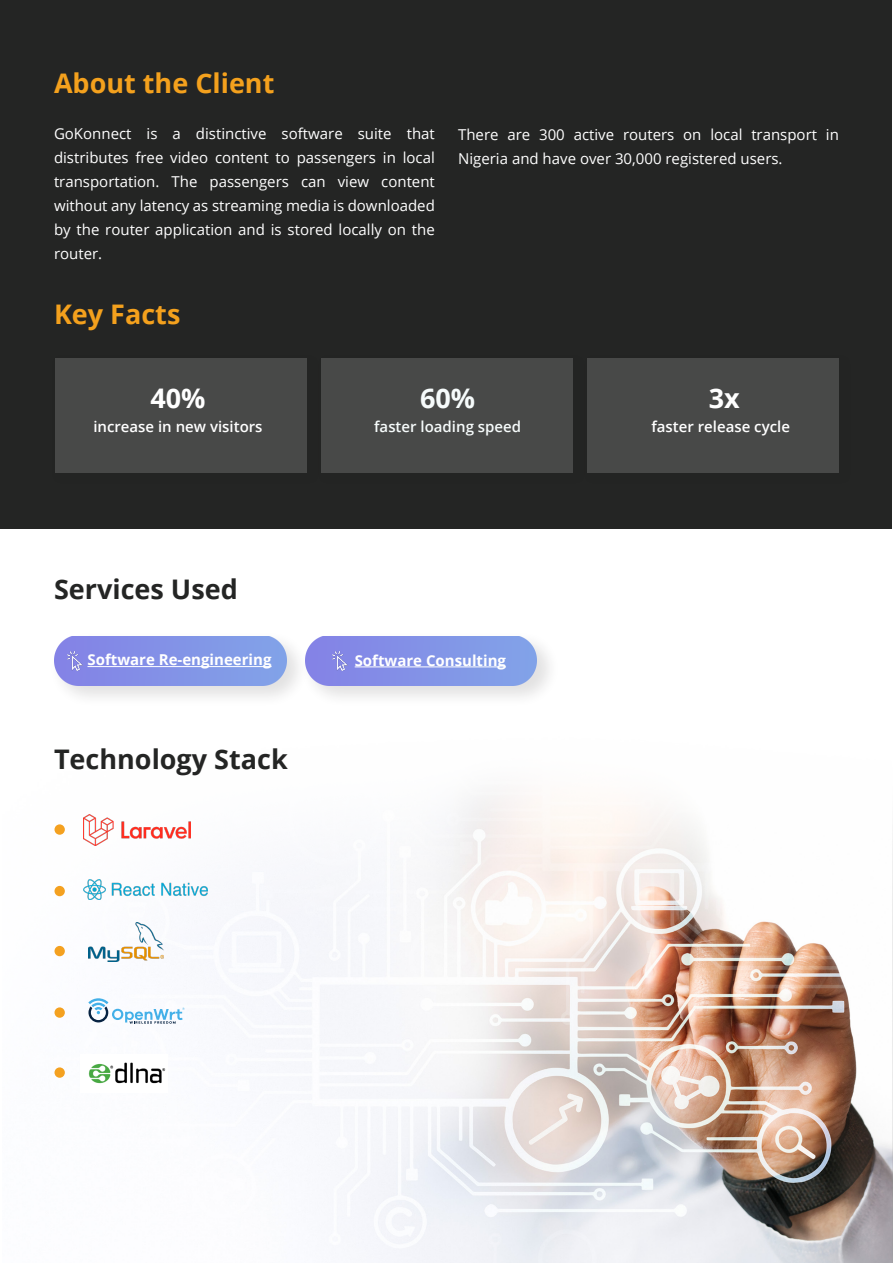
<style>
.page{position:relative;width:893px;height:1263px;background:#fff}
.page>*{position:absolute;margin:0;border:0;box-sizing:border-box;transform-origin:0 0}
.t1{font:700 27px "Open Sans";color:#242524}
.t2{font:700 27px "Open Sans";color:#f4a11d}
.t3{font:700 27px "Open Sans";color:#fff}
.t4{font:700 27px "Open Sans";color:#f6fbfb}
.t5{font:15px/24px "Open Sans";color:#fff;text-align:justify}
.t6{font:700 15px "Open Sans";color:#fff}
.t7{font:600 15px "Open Sans";color:#fff}
.t8{font:600 15px "Open Sans";color:#f6fbfb}
</style>
<div class="page">
<div style="left:1px;top:1px;width:891px;height:528px;background:#242524"></div>
<img style="left:54px;top:795px;width:839px;height:468px">
<div style="left:51px;top:354px;width:268px;height:131px;background:#231f20"></div>
<div style="left:55px;top:358px;width:252px;height:114px;background:#484948"></div>
<div style="left:317px;top:354px;width:268px;height:131px;background:#231f20"></div>
<div style="left:321px;top:358px;width:252px;height:114px;background:#484948"></div>
<div style="left:583px;top:354px;width:269px;height:131px;background:#231f20"></div>
<div style="left:587px;top:358px;width:252px;height:114px;background:#484948"></div>
<div style="left:55px;top:824px;width:10px;height:11px;background:#f4a120;border-radius:50%"></div>
<div style="left:55px;top:886px;width:10px;height:10px;background:#f4a120;border-radius:50%"></div>
<div style="left:55px;top:946px;width:10px;height:10px;background:#f4a120;border-radius:50%"></div>
<div style="left:55px;top:1007px;width:10px;height:11px;background:#f4a120;border-radius:50%"></div>
<div style="left:55px;top:1067px;width:10px;height:11px;background:#f4a120;border-radius:50%"></div>
<div style="left:49px;top:630px;width:260px;height:78px;background:#231f20;opacity:.13"></div>
<img style="left:55px;top:637px;width:231px;height:48px">
<div style="left:299px;top:630px;width:261px;height:78px;background:#231f20;opacity:.13"></div>
<img style="left:305px;top:637px;width:232px;height:48px">
<hr style="left:88px;top:666px;width:184px;height:1px;background:#fff">
<hr style="left:355px;top:666px;width:151px;height:1px;background:#fff">
<img style="left:68px;top:652px;width:15px;height:18px">
<img style="left:333px;top:652px;width:15px;height:18px">
<img style="left:84px;top:815px;width:106px;height:31px">
<img style="left:84px;top:879px;width:123px;height:20px">
<img style="left:88px;top:922px;width:76px;height:39px">
<svg style="left:88px;top:998px;width:96px;height:26px"></svg>
<img style="left:81px;top:1054px;width:86px;height:38px">
<p class="t2" style="left:54px;top:64px;width:222px">About the Client</p>
<p class="t5" style="left:54px;top:121px;width:382px">GoKonnect is a distinctive software suite that distributes free video content to passengers in local transportation. The passengers can view content without any latency as streaming media is downloaded by the router application and is stored locally on the router.</p>
<p class="t5" style="left:458px;top:122px;width:382px">There are 300 active routers on local transport in<br>Nigeria and have over 30,000 registered users.</p>
<p class="t2" style="left:54px;top:295px;width:128px">Key Facts</p>
<p class="t3" style="left:150px;top:379px;width:57px">40%</p>
<p class="t7" style="left:93px;top:416px;width:171px">increase in new visitors</p>
<p class="t1" style="left:54px;top:570px;width:185px">Services Used</p>
<p class="t4" style="left:420px;top:379px;width:57px">60%</p>
<p class="t8" style="left:374px;top:416px;width:148px">faster loading speed</p>
<p class="t6" style="left:88px;top:649px;width:186px">Software Re-engineering</p>
<p class="t6" style="left:355px;top:650px;width:153px">Software Consulting</p>
<p class="t1" style="left:54px;top:740px;width:235px">Technology Stack</p>
<p class="t3" style="left:709px;top:379px;width:33px">3x</p>
<p class="t7" style="left:651px;top:416px;width:140px">faster release cycle</p>
</div>
